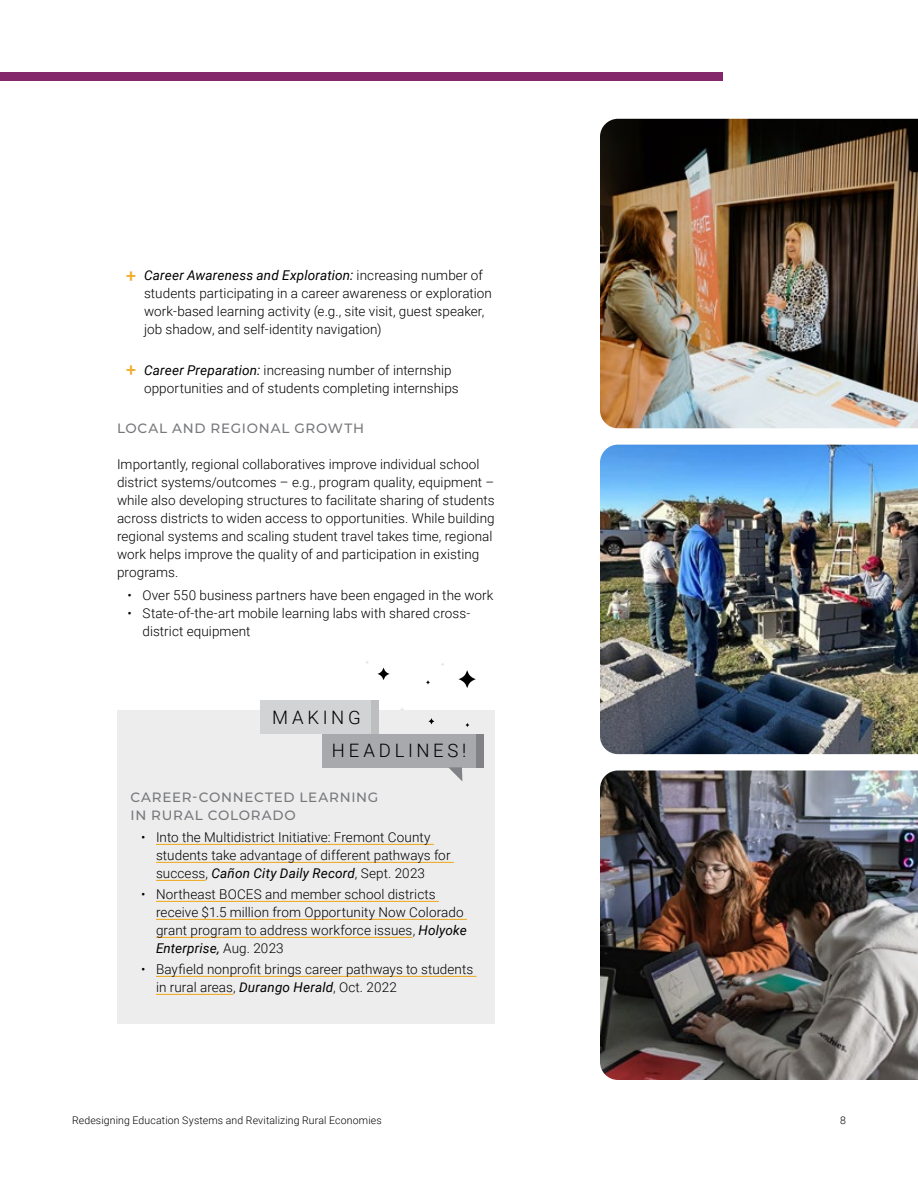
<style>
.page{position:relative;width:918px;height:1188px;background:#fff}
.page>*{position:absolute;margin:0;border:0;box-sizing:border-box;transform-origin:0 0}
.t1{font:300 18.45px/33.6px "Roboto";letter-spacing:.195em;color:#000}
.t2{font:300 13.5px/18px "Roboto";letter-spacing:.005em;color:#000}
.t3{font:500 13.5px/18px "Montserrat";letter-spacing:.055em;color:#77787b}
.t4{font:300 10.5px "Roboto";letter-spacing:.015em;color:#000}
.s1{font-weight:500;font-size:18px;color:#f1ae2f}
.s2{font-weight:400;font-style:italic}
</style>
<div class="page">
<div style="left:117px;top:710px;width:378px;height:314px;background:#ededee"></div>
<hr style="left:156px;top:844px;width:278px;height:1px;background:#f1ae2f">
<hr style="left:156px;top:862px;width:298px;height:1px;background:#f1ae2f">
<hr style="left:156px;top:880px;width:50px;height:1px;background:#f1ae2f">
<hr style="left:156px;top:901px;width:283px;height:1px;background:#f1ae2f">
<hr style="left:156px;top:919px;width:311px;height:1px;background:#f1ae2f">
<hr style="left:156px;top:937px;width:257px;height:1px;background:#f1ae2f">
<hr style="left:156px;top:976px;width:321px;height:1px;background:#f1ae2f">
<hr style="left:156px;top:994px;width:77px;height:1px;background:#f1ae2f">
<div style="left:261px;top:700px;width:111px;height:34px;background:#d1d3d4"></div>
<div style="left:322px;top:734px;width:154px;height:33px;background:#a7a9ac"></div>
<svg style="left:448px;top:767px;width:14px;height:14px"></svg>
<div style="left:372px;top:700px;width:7px;height:34px;background:#bcbec0"></div>
<div style="left:476px;top:734px;width:7px;height:33px;background:#808285"></div>
<svg style="left:377px;top:667px;width:13px;height:13px"></svg>
<svg style="left:428px;top:718px;width:7px;height:7px"></svg>
<svg style="left:426px;top:680px;width:4px;height:5px"></svg>
<svg style="left:458px;top:670px;width:18px;height:18px"></svg>
<div style="left:0;top:72px;width:723px;height:9px;background:#85286b"></div>
<img style="left:600px;top:770px;width:318px;height:310px">
<img style="left:600px;top:119px;width:318px;height:309px">
<img style="left:600px;top:445px;width:318px;height:309px">
<p class="t2" style="left:144px;top:266px;width:350px;text-indent:-18px"><span class="s1">+</span> <span class="s2">Career Awareness and Exploration:</span> increasing number of students participating in a career awareness or exploration work-based learning activity (e.g., site visit, guest speaker, job shadow, and self-identity navigation)</p>
<p class="t2" style="left:144px;top:360px;width:316px;text-indent:-18px"><span class="s1">+</span> <span class="s2">Career Preparation:</span> increasing number of internship opportunities and of students completing internships</p>
<p class="t3" style="left:117px;top:419px;width:248px">LOCAL AND REGIONAL GROWTH</p>
<p class="t2" style="left:117px;top:455px;width:379px">Importantly, regional collaboratives improve individual school district systems/outcomes – e.g., program quality, equipment – while also developing structures to facilitate sharing of students across districts to widen access to opportunities. While building regional systems and scaling student travel takes time, regional work helps improve the quality of and participation in existing programs.</p>
<p class="t2" style="left:128px;top:585px;width:368px">• Over 550 business partners have been engaged in the work</p>
<p class="t2" style="left:143px;top:603px;width:329px;text-indent:-15px">• State-of-the-art mobile learning labs with shared cross&shy;district equipment</p>
<h1 class="t1" style="left:332px;top:700px;width:136px;text-indent:-60px">MAKING<br>HEADLINES!</h1>
<p class="t3" style="left:130px;top:787px;width:249px">CAREER-CONNECTED LEARNING<br>IN RURAL COLORADO</p>
<p class="t2" style="left:156px;top:828px;width:296px;text-indent:-15px">• Into the Multidistrict Initiative: Fremont County students take advantage of different pathways for success, <span class="s2">Cañon City Daily Record</span>, Sept. 2023</p>
<p class="t2" style="left:156px;top:885px;width:312px;text-indent:-15px">• Northeast BOCES and member school districts receive $1.5 million from Opportunity Now Colorado grant program to address workforce issues, <span class="s2">Holyoke Enterprise,</span> Aug. 2023</p>
<p class="t2" style="left:156px;top:960px;width:319px;text-indent:-15px">• Bayfield nonprofit brings career pathways to students in rural areas, <span class="s2">Durango Herald</span>, Oct. 2022</p>
<p class="t4" style="left:72px;top:1113px;width:311px">Redesigning Education Systems and Revitalizing Rural Economies</p>
<p class="t4" style="left:840px;top:1113px;width:7px">8</p>
</div>
